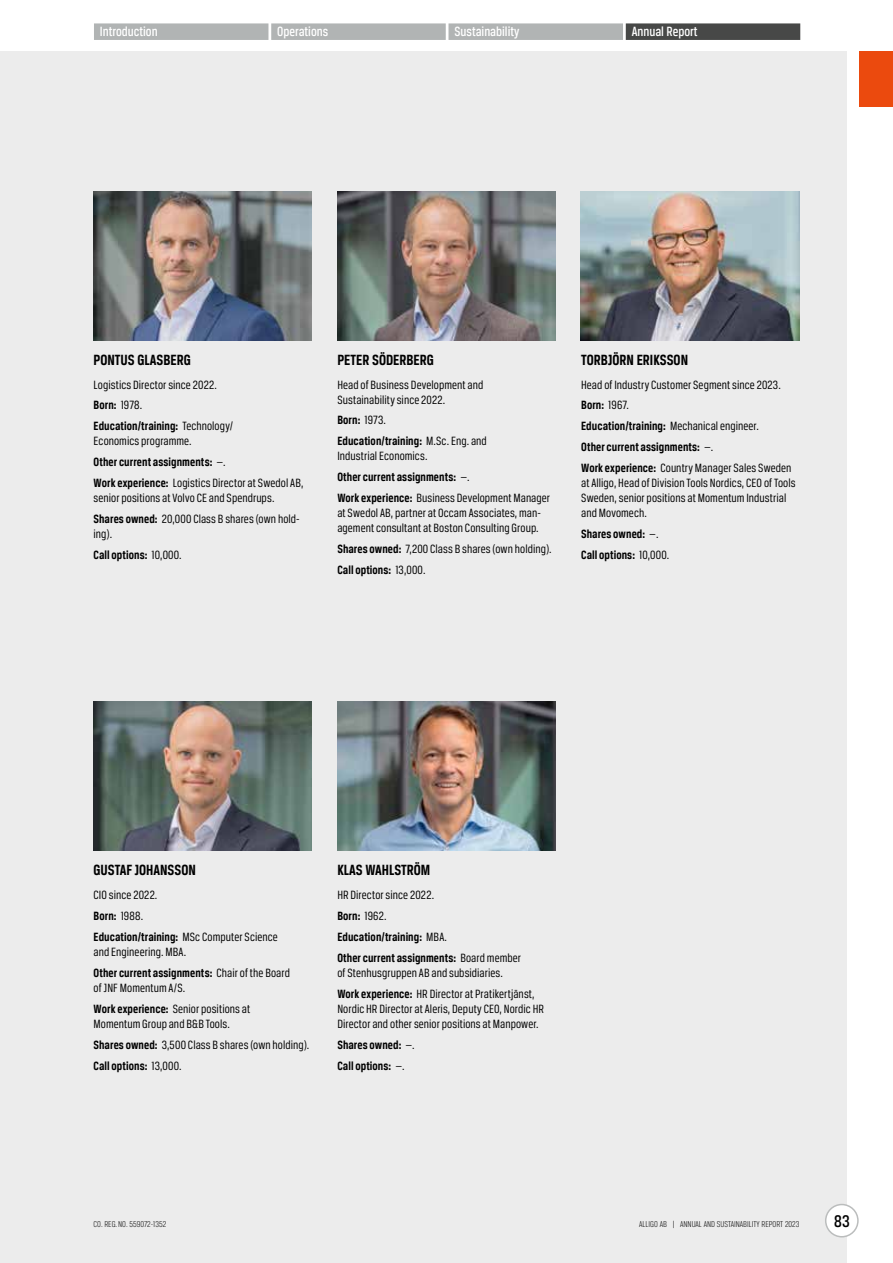
<style>
.page{position:relative;width:893px;height:1263px;background:#fff}
.page>*{position:absolute;margin:0;border:0;box-sizing:border-box;transform-origin:0 0}
.t1{font:500 18px "Breuer Condensed";color:#000}
.t2{font:700 15.75px "Breuer Condensed";color:#000}
.t3{font:500 14.25px "Breuer Condensed";color:#fff}
.t4{font:12.75px/21px "Breuer Condensed";letter-spacing:.005em;color:#000}
.t5{font:700 12.75px/21px "Breuer Condensed";letter-spacing:.005em;color:#000}
.t6{font:300 9px "Breuer Condensed";color:#000}
.s1{font-weight:700}
.s2{font-weight:400}
</style>
<div class="page">
<div style="left:0;top:51px;width:846px;height:1212px;background:#ececec"></div>
<div style="left:859px;top:51px;width:34px;height:55px;background:#eb4a0e"></div>
<div style="left:826px;top:1204px;width:32px;height:33px;background:#fff;border-radius:50%"></div>
<div style="left:825px;top:1204px;width:34px;height:33px;border:2px solid #bbbdbd;border-radius:50%"></div>
<div style="left:94px;top:23px;width:174px;height:17px;background:#b1b4b4"></div>
<div style="left:271px;top:23px;width:175px;height:17px;background:#b1b4b4"></div>
<div style="left:448px;top:23px;width:175px;height:17px;background:#b1b4b4"></div>
<div style="left:626px;top:23px;width:174px;height:17px;background:#474847"></div>
<img style="left:94px;top:702px;width:218px;height:148px">
<img style="left:337px;top:702px;width:218px;height:148px">
<img style="left:94px;top:191px;width:218px;height:149px">
<img style="left:337px;top:191px;width:218px;height:149px">
<img style="left:581px;top:191px;width:218px;height:149px">
<p class="t3" style="left:100px;top:24px;width:59px">Introduction</p>
<p class="t3" style="left:277px;top:24px;width:53px">Operations</p>
<p class="t3" style="left:454px;top:24px;width:66px">Sustainability</p>
<p class="t3" style="left:632px;top:24px;width:67px">Annual Report</p>
<p class="t2" style="left:94px;top:351px;width:99px">PONTUS GLASBERG</p>
<p class="t4" style="left:94px;top:374px;width:141px">Logistics Director since 2022.<br><span class="s1">Born:</span> 1978.<br><span class="s1">Education/training:</span> Technology/</p>
<p class="t4" style="left:94px;top:431px;width:211px">Economics programme.<br><span class="s1">Other current assignments:</span> —.<br><span class="s1">Work experience:</span> Logistics Director at Swedol AB,</p>
<p class="t4" style="left:94px;top:487px;width:208px">senior positions at Volvo CE and Spendrups.<br><span class="s1">Shares owned:</span> 20,000 Class B shares (own hold-</p>
<p class="t4" style="left:94px;top:523px;width:88px">ing).<br><span class="s1">Call options:</span> 10,000.</p>
<p class="t2" style="left:337px;top:351px;width:98px">PETER SÖDERBERG</p>
<p class="t4" style="left:337px;top:377px;width:147px;line-height:15px">Head of Business Development and<br>Sustainability since 2022.</p>
<p class="t5" style="left:337px;top:410px;width:151px">Born: <span class="s2">1973.<br></span>Education/training: <span class="s2">M.Sc. Eng. and</span></p>
<p class="t4" style="left:337px;top:446px;width:214px">Industrial Economics.<br><span class="s1">Other current assignments:</span> —.<br><span class="s1">Work experience:</span> Business Development Manager</p>
<p class="t4" style="left:337px;top:505px;width:205px;line-height:15px">at Swedol AB, partner at Occam Associates, man&shy;agement consultant at Boston Consulting Group.</p>
<p class="t4" style="left:337px;top:538px;width:214px"><span class="s1">Shares owned:</span> 7,200 Class B shares (own holding).<br><span class="s1">Call options:</span> 13,000.</p>
<p class="t2" style="left:581px;top:351px;width:108px">TORBJÖRN ERIKSSON</p>
<p class="t4" style="left:581px;top:374px;width:212px">Head of Industry Customer Segment since 2023.<br><span class="s1">Born:</span> 1967.<br><span class="s1">Education/training:</span> Mechanical engineer.<br><span class="s1">Other current assignments:</span> —.<br><span class="s1">Work experience:</span> Country Manager Sales Sweden</p>
<p class="t4" style="left:581px;top:475px;width:216px;line-height:15px">at Alligo, Head of Division Tools Nordics, CEO of Tools<br>Sweden, senior positions at Momentum Industrial and Movomech.</p>
<p class="t5" style="left:581px;top:523px;width:88px">Shares owned: <span class="s2">—.<br></span>Call options: <span class="s2">10,000.</span></p>
<p class="t2" style="left:94px;top:861px;width:104px">GUSTAF JOHANSSON</p>
<p class="t4" style="left:94px;top:884px;width:186px">CIO since 2022.<br><span class="s1">Born:</span> 1988.<br><span class="s1">Education/training:</span> MSc Computer Science</p>
<p class="t4" style="left:94px;top:941px;width:198px">and Engineering. MBA.<br><span class="s1">Other current assignments:</span> Chair of the Board</p>
<p class="t4" style="left:94px;top:977px;width:158px">of JNF Momentum A/S.<br><span class="s1">Work experience:</span> Senior positions at</p>
<p class="t4" style="left:94px;top:1013px;width:216px">Momentum Group and B&amp;B Tools.<br><span class="s1">Shares owned:</span> 3,500 Class B shares (own holding).<br><span class="s1">Call options:</span> 13,000.</p>
<p class="t2" style="left:337px;top:861px;width:94px">KLAS WAHLSTRÖM</p>
<p class="t5" style="left:337px;top:884px;width:185px"><span class="s2">HR Director since 2022.<br></span>Born: <span class="s2">1962.<br></span>Education/training: <span class="s2">MBA.<br></span>Other current assignments: <span class="s2">Board member</span></p>
<p class="t4" style="left:337px;top:962px;width:199px">of Stenhusgruppen AB and subsidiaries.<br><span class="s1">Work experience:</span> HR Director at Pratikertjänst,</p>
<p class="t4" style="left:337px;top:1001px;width:208px;line-height:15px">Nordic HR Director at Aleris, Deputy CEO, Nordic HR<br>Director and other senior positions at Manpower.</p>
<p class="t5" style="left:337px;top:1034px;width:77px">Shares owned: <span class="s2">—.<br></span>Call options: <span class="s2">—.</span></p>
<p class="t6" style="left:94px;top:1219px;width:74px">CO. REG.NO. 559072-1352</p>
<p class="t6" style="left:639px;top:1219px;width:162px">ALLIGO AB | ANNUAL AND SUSTAINABILITY REPORT 2023</p>
<h1 class="t1" style="left:834px;top:1211px;width:17px">83</h1>
</div>
